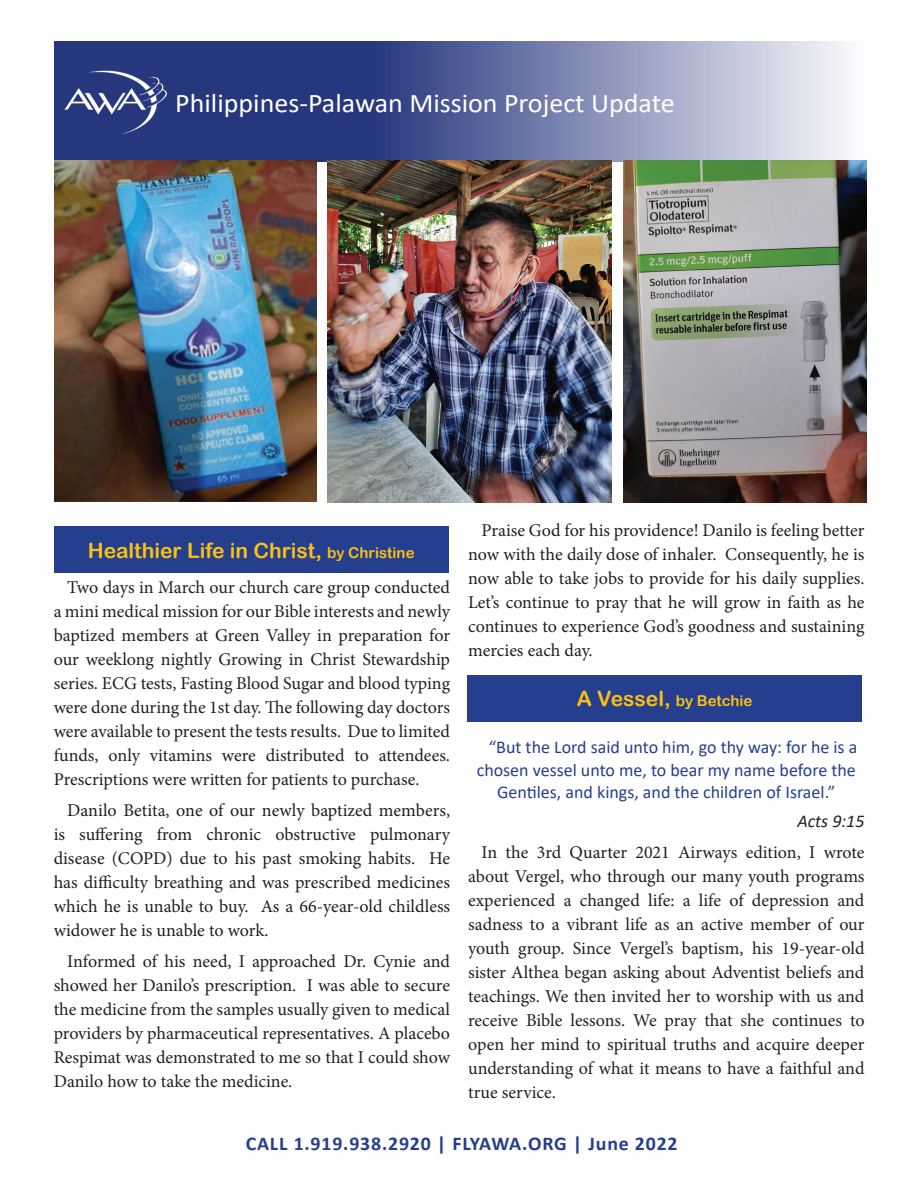
<style>
.page{position:relative;width:918px;height:1188px;background:#fff}
.page>*{position:absolute;margin:0;border:0;box-sizing:border-box;transform-origin:0 0}
.t1{font:27px "Calibri";color:#fff;scale:1.04 1}
.t2{font:21px "Arial Rounded MT Bold";color:#fbc112}
.t3{font:700 19.5px "Calibri";letter-spacing:.04em;color:#253f8e}
.t4{font:18px/24px "Minion Pro";color:#231f20;text-align:justify}
.t5{font:18px "Calibri";color:#253f8e}
.t6{font:italic 18px "Calibri";color:#231f20}
.t7{font:15px "Arial Rounded MT Bold";color:#fbc112}
.s1{font-size:15px}
.s2{font-size:21px}
</style>
<div class="page">
<div style="left:467px;top:675px;width:395px;height:47px;background:#253f8e"></div>
<svg style="left:54px;top:41px;width:791px;height:121px;background:#6974a5"></svg>
<img style="left:62px;top:66px;width:106px;height:71px">
<div style="left:54px;top:526px;width:395px;height:47px;background:#253f8e"></div>
<img style="left:623px;top:160px;width:244px;height:342px">
<img style="left:328px;top:160px;width:284px;height:342px">
<img style="left:55px;top:160px;width:262px;height:341px">
<h1 class="t1" style="left:175px;top:84px;width:482px">Philippines-Palawan Mission Project Update</h1>
<p class="t4" style="left:468px;top:519px;width:398px;text-indent:14px">Praise God for his providence! Danilo is feeling better now with the daily dose of inhaler. Consequently, he is now able to take jobs to provide for his daily supplies.<br>Let’s continue to pray that he will grow in faith as he continues to experience God’s goodness and sustaining mercies each day.</p>
<p class="t2" style="left:88px;top:538px;width:328px">Healthier Life in Christ, <span class="s1">by Christine</span></p>
<p class="t4" style="left:54px;top:576px;width:398px;text-indent:14px">Two days in March our church care group conducted a mini medical mission for our Bible interests and newly baptized members at Green Valley in preparation for our weeklong nightly Growing in Christ Stewardship series. ECG tests, Fasting Blood Sugar and blood typing were done during the 1st day. The following day doctors were available to present the tests results. Due to limited funds, only vitamins were distributed to attendees.<br>Prescriptions were written for patients to purchase.</p>
<p class="t4" style="left:54px;top:798px;width:398px;text-indent:14px">Danilo Betita, one of our newly baptized members, is suffering from chronic obstructive pulmonary disease (COPD) due to his past smoking habits. He has difficulty breathing and was prescribed medicines which he is unable to buy. As a 66-year-old childless widower he is unable to work.</p>
<p class="t4" style="left:54px;top:949px;width:398px;text-indent:14px">Informed of his need, I approached Dr. Cynie and showed her Danilo’s prescription. I was able to secure the medicine from the samples usually given to medical providers by pharmaceutical representatives. A placebo Respimat was demonstrated to me so that I could show Danilo how to take the medicine.</p>
<p class="t7" style="left:577px;top:692px;width:177px"><span class="s2">A Vessel,</span> by Betchie</p>
<p class="t5" style="left:489px;top:735px;width:370px">“But the Lord said unto him, go thy way: for he is a</p>
<p class="t5" style="left:477px;top:757px;width:381px">chosen vessel unto me, to bear my name before the</p>
<p class="t5" style="left:497px;top:780px;width:340px">Gentiles, and kings, and the children of Israel.”</p>
<p class="t6" style="left:797px;top:809px;width:69px">Acts 9:15</p>
<p class="t4" style="left:468px;top:841px;width:398px;text-indent:14px">In the 3rd Quarter 2021 Airways edition, I wrote about Vergel, who through our many youth programs experienced a changed life: a life of depression and sadness to a vibrant life as an active member of our youth group. Since Vergel’s baptism, his 19-year-old sister Althea began asking about Adventist beliefs and teachings. We then invited her to worship with us and receive Bible lessons. We pray that she continues to open her mind to spiritual truths and acquire deeper understanding of what it means to have a faithful and true service.</p>
<p class="t3" style="left:246px;top:1130px;width:433px">CALL 1.919.938.2920 | FLYAWA.ORG | June 2022</p>
</div>
